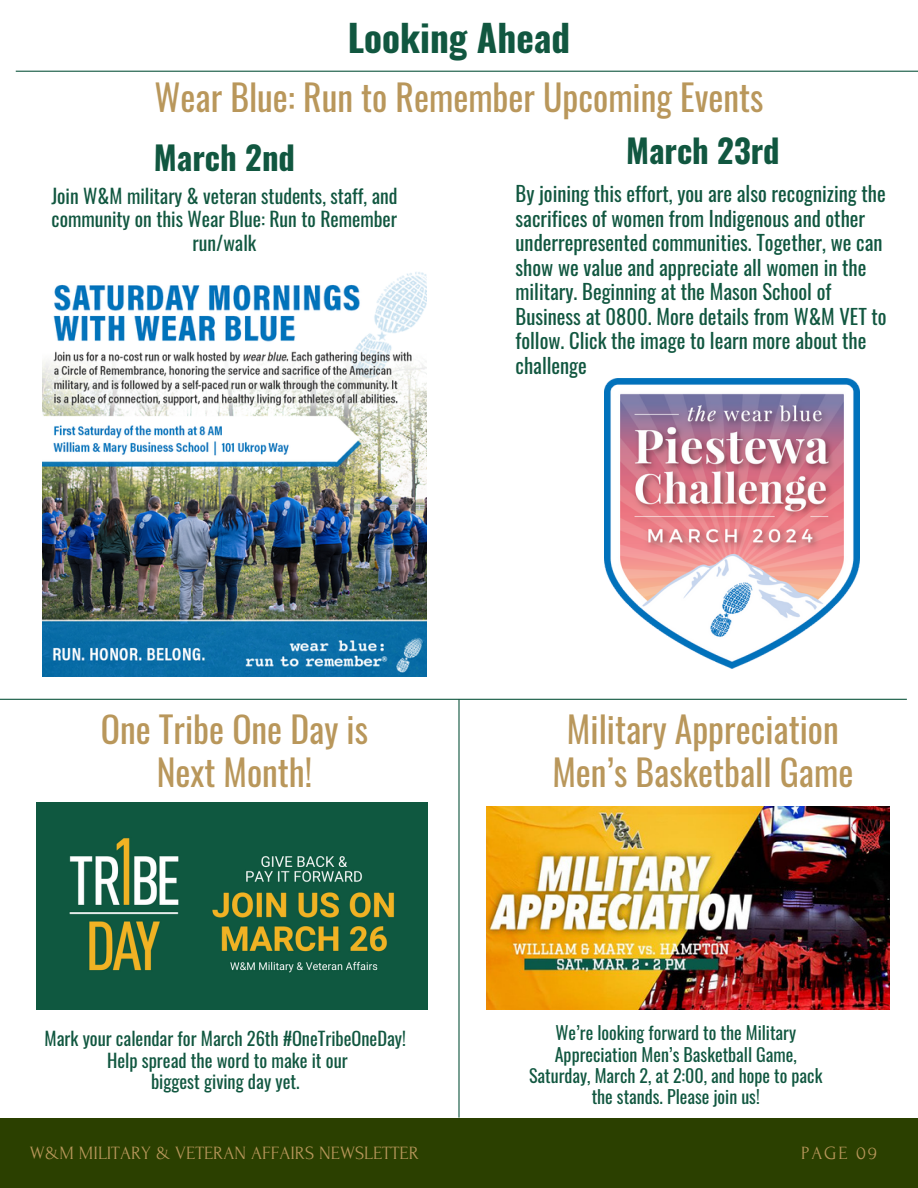
<style>
.page{position:relative;width:918px;height:1188px;background:#fff}
.page>*{position:absolute;margin:0;border:0;box-sizing:border-box;transform-origin:0 0}
.t1{font:700 37.2px "Oswald";color:#115740}
.t2{font:35.7px/42.8px "Oswald";color:#b9975b;text-align:center}
.t3{font:700 32.7px "Oswald";color:#115740}
.t4{font:700 32.55px "Oswald";color:#115740}
.t5{font:20.7px/24.5px "Oswald";color:#115740}
.t6{font:19.65px/23.4px "Oswald";color:#115740;text-align:center}
.t7{font:18.75px "Forum";color:#b9975b}
.t8{font:18.45px/21.3px "Oswald";color:#115740;text-align:center}
.t9{font:18px/21.3px "Oswald";color:#115740;text-align:center}
</style>
<div class="page">
<hr style="left:16px;top:71px;width:902px;height:1px;background:#115740">
<div style="left:0;top:1118px;width:918px;height:70px;background:#2b4000"></div>
<img style="left:43px;top:272px;width:383px;height:404px">
<hr style="left:0;top:699px;width:907px;height:1px;background:#115740">
<img style="left:36px;top:802px;width:392px;height:207px">
<img style="left:605px;top:378px;width:254px;height:290px">
<hr style="left:458px;top:699px;width:2px;height:419px;background:#115740">
<img style="left:487px;top:806px;width:402px;height:204px">
<h1 class="t1" style="left:348px;top:8px;width:224px">Looking Ahead</h1>
<h2 class="t2" style="left:155px;top:75px;width:610px">Wear Blue: Run to Remember Upcoming Events</h2>
<h3 class="t3" style="left:154px;top:132px;width:143px">March 2nd</h3>
<p class="t6" style="left:51px;top:183px;width:348px">Join W&amp;M military &amp; veteran students, staff, and community on this Wear Blue: Run to Remember run/walk</p>
<h3 class="t4" style="left:626px;top:126px;width:155px">March 23rd</h3>
<p class="t5" style="left:516px;top:181px;width:373px">By joining this effort, you are also recognizing the sacrifices of women from Indigenous and other underrepresented communities. Together, we can show we value and appreciate all women in the military. Beginning at the Mason School of Business at 0800. More details from W&amp;M VET to follow. Click the image to learn more about the challenge</p>
<h2 class="t2" style="left:101px;top:707px;width:269px">One Tribe One Day is<br>Next Month!</h2>
<p class="t8" style="left:45px;top:1027px;width:363px">Mark your calendar for March 26th #OneTribeOneDay!<br>Help spread the word to make it our<br>biggest giving day yet.</p>
<h2 class="t2" style="left:552px;top:707px;width:302px">Military Appreciation<br>Men’s Basketball Game</h2>
<p class="t9" style="left:529px;top:1021px;width:295px">We’re looking forward to the Military Appreciation Men’s Basketball Game, Saturday, March 2, at 2:00, and hope to pack the stands. Please join us!</p>
<p class="t7" style="left:30px;top:1143px;width:390px">W&amp;M MILITARY &amp; VETERAN AFFAIRS NEWSLETTER</p>
<p class="t7" style="left:801px;top:1143px;width:77px">PAGE 09</p>
</div>
